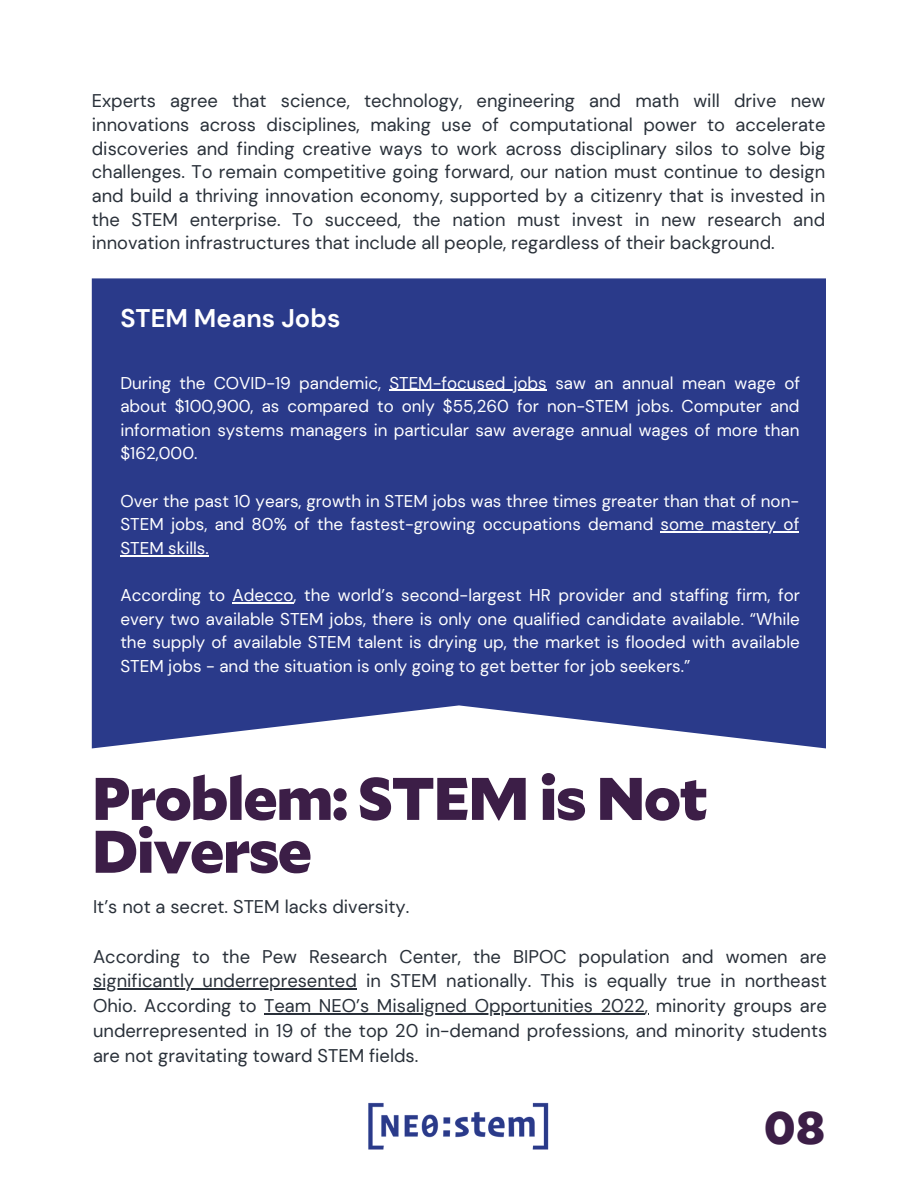
<style>
.page{position:relative;width:918px;height:1188px;background:#fff}
.page>*{position:absolute;margin:0;border:0;box-sizing:border-box;transform-origin:0 0}
.t1{font:900 60px/52.8px "Mallory";letter-spacing:-.03em;color:#3c1e47}
.t2{font:900 45.45px "Mallory";color:#3c1e47}
.t3{font:700 25.5px "DM Sans";color:#fff}
.t4{font:18.3px/23.7px "DM Sans";color:#293039;text-align:justify}
.t5{font:16.95px/23.7px "DM Sans";color:#fff;text-align:justify}
</style>
<div class="page">
<img style="left:368px;top:1102px;width:181px;height:48px">
<div style="left:92px;top:278px;width:734px;height:470px;background:#2a3a8a"></div>
<hr style="left:389px;top:390px;width:158px;height:1px;background:#fff">
<hr style="left:661px;top:531px;width:138px;height:2px;background:#fff">
<hr style="left:120px;top:555px;width:85px;height:1px;background:#fff">
<hr style="left:233px;top:602px;width:61px;height:1px;background:#fff">
<hr style="left:93px;top:989px;width:264px;height:1px;background:#293039">
<hr style="left:264px;top:1013px;width:381px;height:1px;background:#293039">
<p class="t4" style="left:92px;top:89px;width:735px">Experts agree that science, technology, engineering and math will drive new innovations across disciplines, making use of computational power to accelerate discoveries and finding creative ways to work across disciplinary silos to solve big challenges. To remain competitive going forward, our nation must continue to design and build a thriving innovation economy, supported by a citizenry that is invested in the STEM enterprise. To succeed, the nation must invest in new research and innovation infrastructures that include all people, regardless of their background.</p>
<p class="t3" style="left:120px;top:301px;width:221px">STEM Means Jobs</p>
<p class="t5" style="left:120px;top:371px;width:681px">During the COVID-19 pandemic, STEM-focused jobs saw an annual mean wage of about $100,900, as compared to only $55,260 for non-STEM jobs. Computer and information systems managers in particular saw average annual wages of more than $162,000.</p>
<p class="t5" style="left:120px;top:489px;width:680px">Over the past 10 years, growth in STEM jobs was three times greater than that of non-STEM jobs, and 80% of the fastest-growing occupations demand some mastery of STEM skills.</p>
<p class="t5" style="left:120px;top:583px;width:681px">According to Adecco, the world’s second-largest HR provider and staffing firm, for every two available STEM jobs, there is only one qualified candidate available. “While the supply of available STEM talent is drying up, the market is flooded with available STEM jobs - and the situation is only going to get better for job seekers.”</p>
<p class="t1" style="left:92px;top:770px;width:618px">Problem: STEM is Not<br>Diverse</p>
<p class="t4" style="left:93px;top:895px;width:318px">It’s not a secret. STEM lacks diversity.</p>
<p class="t4" style="left:93px;top:944px;width:736px;line-height:24.8px">According to the Pew Research Center, the BIPOC population and women are significantly underrepresented in STEM nationally. This is equally true in northeast Ohio. According to Team NEO’s Misaligned Opportunities 2022, minority groups are underrepresented in 19 of the top 20 in-demand professions, and minority students are not gravitating toward STEM fields.</p>
<p class="t2" style="left:764px;top:1096px;width:63px">08</p>
</div>
